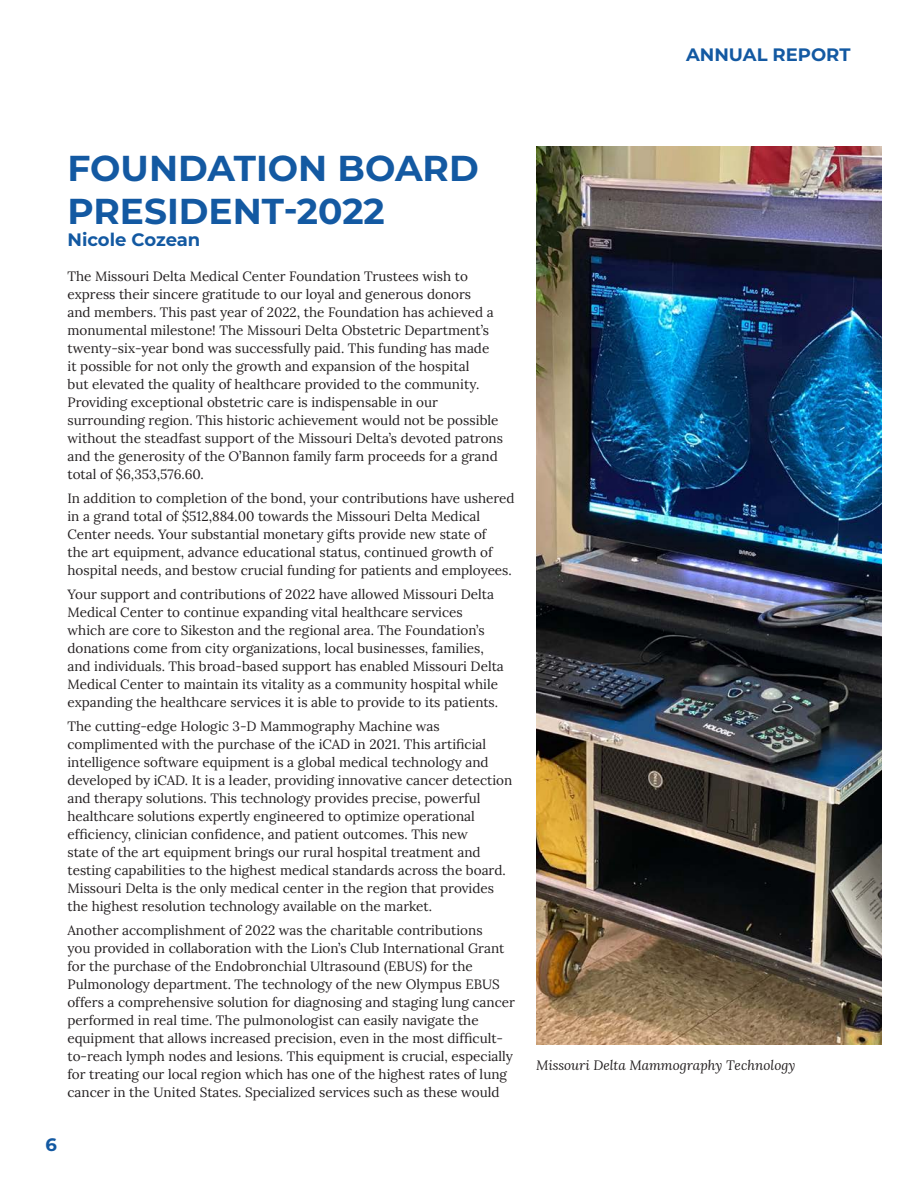
<style>
.page{position:relative;width:918px;height:1188px;background:#fff}
.page>*{position:absolute;margin:0;border:0;box-sizing:border-box;transform-origin:0 0}
.t1{font:700 36px/43.2px "Montserrat";color:#1359a2}
.t2{font:700 18px "Montserrat";color:#1359a2}
.Body{font:13.5px/18px "Lora";color:#231f20}
.Body-2{font:italic 13.5px "Lora";color:#231f20}
</style>
<div class="page">
<img style="left:536px;top:146px;width:345px;height:898px">
<h2 class="t2" style="left:686px;top:41px;width:166px">ANNUAL REPORT</h2>
<p class="t1" style="left:68px;top:145px;width:413px">FOUNDATION BOARD<br>PRESIDENT-2022</p>
<p class="t2" style="left:68px;top:227px;width:134px">Nicole Cozean</p>
<p class="Body" style="left:68px;top:266px;width:437px">The Missouri Delta Medical Center Foundation Trustees wish to express their sincere gratitude to our loyal and generous donors<br>and members. This past year of 2022, the Foundation has achieved a monumental milestone! The Missouri Delta Obstetric Department’s twenty-six-year bond was successfully paid. This funding has made<br>it possible for not only the growth and expansion of the hospital<br>but elevated the quality of healthcare provided to the community.<br>Providing exceptional obstetric care is indispensable in our surrounding region. This historic achievement would not be possible without the steadfast support of the Missouri Delta’s devoted patrons and the generosity of the O’Bannon family farm proceeds for a grand total of $6,353,576.60.</p>
<p class="Body" style="left:68px;top:488px;width:449px">In addition to completion of the bond, your contributions have ushered in a grand total of $512,884.00 towards the Missouri Delta Medical Center needs. Your substantial monetary gifts provide new state of<br>the art equipment, advance educational status, continued growth of hospital needs, and bestow crucial funding for patients and employees.</p>
<p class="Body" style="left:68px;top:584px;width:438px">Your support and contributions of 2022 have allowed Missouri Delta Medical Center to continue expanding vital healthcare services which are core to Sikeston and the regional area. The Foundation’s donations come from city organizations, local businesses, families, and individuals. This broad-based support has enabled Missouri Delta Medical Center to maintain its vitality as a community hospital while expanding the healthcare services it is able to provide to its patients.</p>
<p class="Body" style="left:68px;top:716px;width:446px">The cutting-edge Hologic 3-D Mammography Machine was complimented with the purchase of the iCAD in 2021. This artificial intelligence software equipment is a global medical technology and developed by iCAD. It is a leader, providing innovative cancer detection and therapy solutions. This technology provides precise, powerful healthcare solutions expertly engineered to optimize operational efficiency, clinician confidence, and patient outcomes. This new<br>state of the art equipment brings our rural hospital treatment and testing capabilities to the highest medical standards across the board.<br>Missouri Delta is the only medical center in the region that provides the highest resolution technology available on the market.</p>
<p class="Body" style="left:68px;top:920px;width:449px">Another accomplishment of 2022 was the charitable contributions<br>you provided in collaboration with the Lion’s Club International Grant for the purchase of the Endobronchial Ultrasound (EBUS) for the Pulmonology department. The technology of the new Olympus EBUS offers a comprehensive solution for diagnosing and staging lung cancer performed in real time. The pulmonologist can easily navigate the equipment that allows increased precision, even in the most difficult&shy;to-reach lymph nodes and lesions. This equipment is crucial, especially for treating our local region which has one of the highest rates of lung cancer in the United States. Specialized services such as these would</p>
<h2 class="t2" style="left:45px;top:1132px;width:13px">6</h2>
<p class="Body-2" style="left:536px;top:1056px;width:261px">Missouri Delta Mammography Technology</p>
</div>
